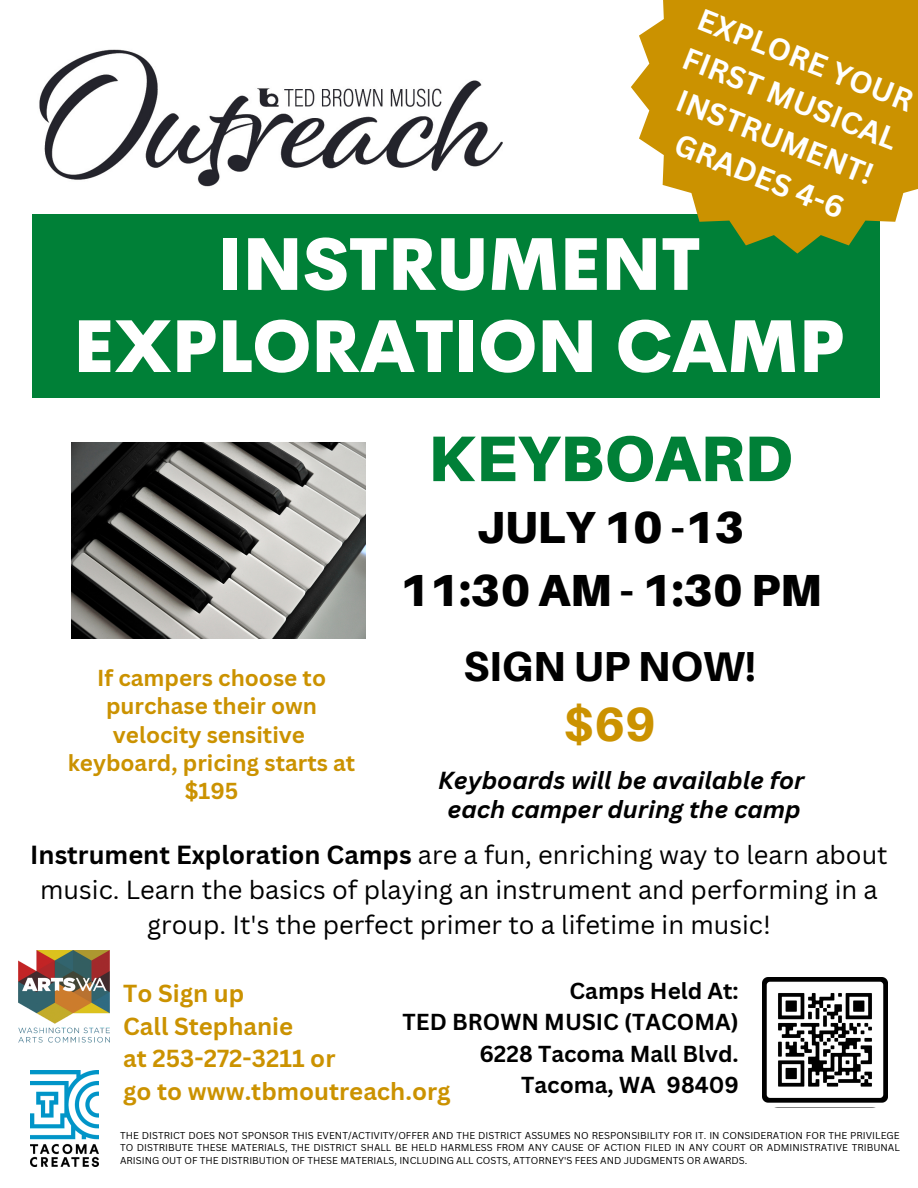
<style>
.page{position:relative;width:918px;height:1188px;background:#fff}
.page>*{position:absolute;margin:0;border:0;box-sizing:border-box;transform-origin:0 0}
.t1{font:800 72px/82.2px "Cerebri Sans";color:#fff;text-align:center}
.t2{font:900 64.5px "Aileron";color:#008037}
.t3{font:800 48px "Aileron";color:#cb9200}
.t4{font:900 45px/63px "Aileron";color:#000;text-align:center}
.t5{font:800 42px "Aileron";color:#000}
.t6{font:700 30px/41.5px "Canva Sans";color:#fff;text-align:center}
.t7{font:25.5px/34.8px "Canva Sans";color:#000;text-align:center}
.t8{font:700 24px/32.7px "Canva Sans";color:#cb9200}
.t9{font:italic 700 24px/29.2px "Canva Sans";color:#000;text-align:center}
.t10{font:700 22.5px/28.2px "Canva Sans";color:#cb9200;text-align:center}
.t11{font:700 22.5px/31.5px "Canva Sans";color:#000;text-align:right}
.t12{font:9.75px/12.9px "Canva Sans";color:#000;text-align:justify}
.s1{font-weight:700}
</style>
<div class="page">
<img style="left:32px;top:49px;width:509px;height:166px">
<div style="left:32px;top:215px;width:848px;height:183px;background:#008037"></div>
<img style="left:71px;top:442px;width:295px;height:196px">
<svg style="left:631px;top:0;width:287px;height:254px;fill:#cb9200"></svg>
<img style="left:19px;top:950px;width:91px;height:93px">
<img style="left:30px;top:1071px;width:69px;height:95px">
<img style="left:763px;top:977px;width:125px;height:131px">
<h3 class="t6" style="left:708px;top:-3px;width:230px;rotate:22deg">EXPLORE YOUR<br>FIRST MUSICAL<br>INSTRUMENT!<br>GRADES 4-6</h3>
<h1 class="t1" style="left:73px;top:224px;width:773px">INSTRUMENT<br>EXPLORATION CAMP</h1>
<h3 class="t10" style="left:68px;top:663px;width:289px">If campers choose to purchase their own velocity sensitive keyboard, pricing starts at $195</h3>
<h2 class="t2" style="left:428px;top:419px;width:366px">KEYBOARD</h2>
<h3 class="t4" style="left:399px;top:495px;width:424px">JULY 10 -13<br>11:30 AM - 1:30 PM</h3>
<h3 class="t5" style="left:463px;top:640px;width:294px">SIGN UP NOW!</h3>
<h3 class="t3" style="left:564px;top:694px;width:94px">$69</h3>
<h3 class="t9" style="left:438px;top:765px;width:368px">Keyboards will be available for each camper during the camp</h3>
<h3 class="t7" style="left:30px;top:836px;width:859px"><span class="s1">Instrument Exploration Camps</span> are a fun, enriching way to learn about music. Learn the basics of playing an instrument and performing in a group. It's the perfect primer to a lifetime in music!</h3>
<h3 class="t11" style="left:403px;top:974px;width:338px">Camps Held At:<br>TED BROWN MUSIC (TACOMA)<br>6228 Tacoma Mall Blvd.<br>Tacoma, WA 98409</h3>
<p class="t12" style="left:120px;top:1128px;width:781px">THE DISTRICT DOES NOT SPONSOR THIS EVENT/ACTIVITY/OFFER AND THE DISTRICT ASSUMES NO RESPONSIBILITY FOR IT. IN CONSIDERATION FOR THE PRIVILEGE TO DISTRIBUTE THESE MATERIALS, THE DISTRICT SHALL BE HELD HARMLESS FROM ANY CAUSE OF ACTION FILED IN ANY COURT OR ADMINISTRATIVE TRIBUNAL ARISING OUT OF THE DISTRIBUTION OF THESE MATERIALS, INCLUDING ALL COSTS, ATTORNEY'S FEES AND JUDGMENTS OR AWARDS.</p>
<h3 class="t8" style="left:123px;top:977px;width:329px">To Sign up<br>Call Stephanie<br>at 253-272-3211 or<br>go to www.tbmoutreach.org</h3>
</div>
